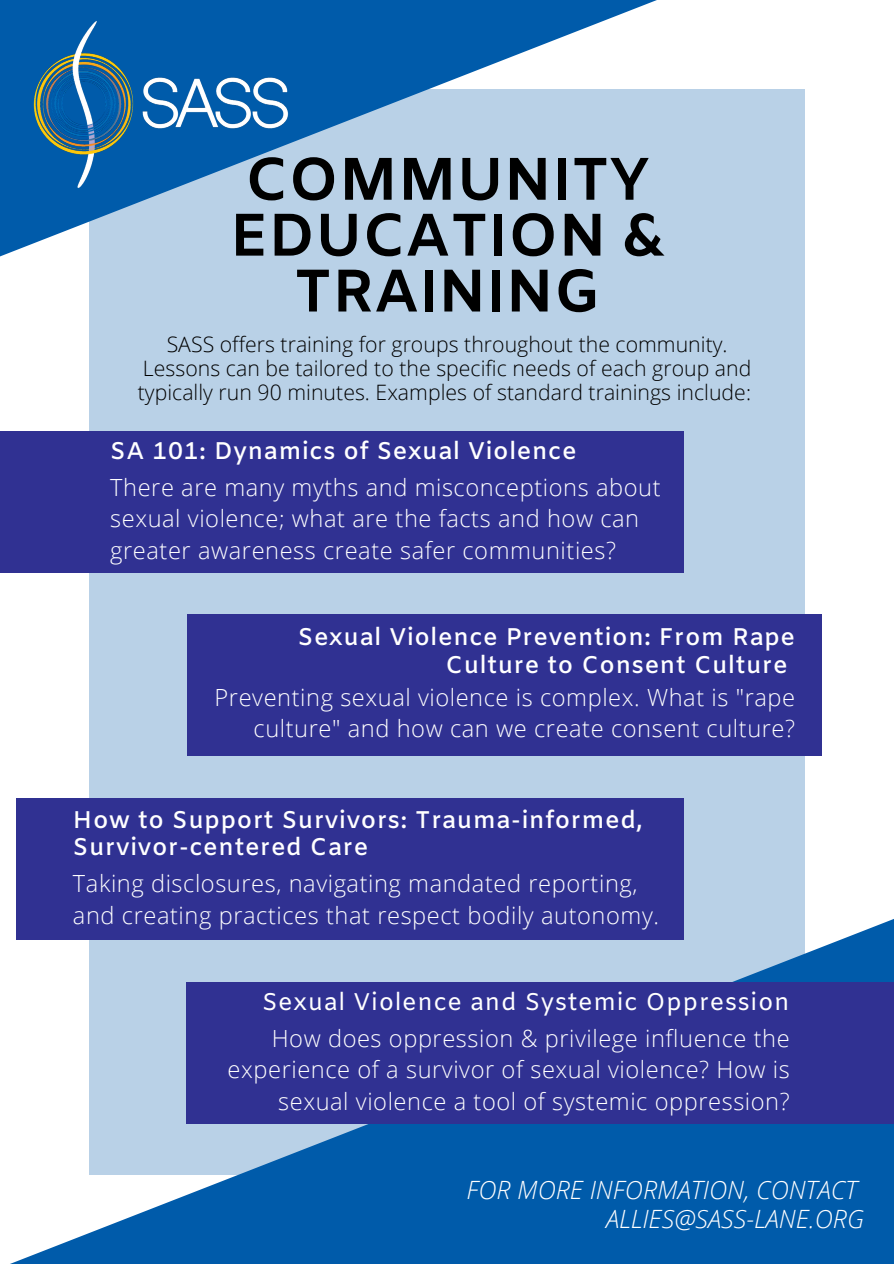
<style>
.page{position:relative;width:894px;height:1264px;background:#fff}
.page>*{position:absolute;margin:0;border:0;box-sizing:border-box;transform-origin:0 0}
.t1{font:700 60px/55.8px "Amiko";color:#000;text-align:center}
.t2{font:italic 300 25.2px/28.7px "Open Sans";color:#fff;text-align:right}
.t3{font:600 24.15px/27.3px "Amiko";letter-spacing:.03em;color:#fff}
.t4{font:24.15px "Amiko";letter-spacing:.03em;color:#fff}
.t5{font:300 23.7px/31.3px "Open Sans";letter-spacing:.025em;color:#fff}
.t6{font:300 21.15px/24.2px "Open Sans";letter-spacing:.005em;color:#000;text-align:center}
</style>
<div class="page">
<svg style="left:0;top:0;width:656px;height:256px;fill:#005baa"></svg>
<div style="left:89px;top:89px;width:715px;height:1086px;background:#b9d1e7"></div>
<svg style="left:12px;top:918px;width:881px;height:345px;fill:#005baa"></svg>
<img style="left:0;top:0;width:321px;height:221px">
<div style="left:0;top:431px;width:683px;height:141px;background:#303192"></div>
<div style="left:187px;top:614px;width:634px;height:142px;background:#303192"></div>
<div style="left:16px;top:798px;width:667px;height:141px;background:#303192"></div>
<div style="left:187px;top:982px;width:706px;height:141px;background:#303192"></div>
<h1 class="t1" style="left:230px;top:156px;width:436px">COMMUNITY<br>EDUCATION &amp;<br>TRAINING</h1>
<p class="t6" style="left:138px;top:331px;width:615px">SASS offers training for groups throughout the community.<br>Lessons can be tailored to the specific needs of each group and typically run 90 minutes. Examples of standard trainings include:</p>
<p class="t3" style="left:110px;top:439px;width:467px">SA 101: Dynamics of Sexual Violence</p>
<p class="t5" style="left:110px;top:471px;width:551px">There are many myths and misconceptions about sexual violence; what are the facts and how can greater awareness create safer communities?</p>
<p class="t3" style="left:445px;top:625px;width:351px;text-indent:-148px">Sexual Violence Prevention: From Rape<br>Culture to Consent Culture</p>
<p class="t5" style="left:214px;top:680px;width:582px;text-align:right">Preventing sexual violence is complex. What is "rape culture" and how can we create consent culture?</p>
<p class="t3" style="left:73px;top:808px;width:571px">How to Support Survivors: Trauma-informed,<br>Survivor-centered Care</p>
<p class="t5" style="left:73px;top:867px;width:587px">Taking disclosures, navigating mandated reporting, and creating practices that respect bodily autonomy.</p>
<p class="t4" style="left:262px;top:987px;width:529px">Sexual Violence and Systemic Oppression</p>
<p class="t5" style="left:227px;top:1022px;width:563px;text-align:right">How does oppression &amp; privilege influence the experience of a survivor of sexual violence? How is sexual violence a tool of systemic oppression?</p>
<p class="t2" style="left:466px;top:1174px;width:399px">FOR MORE INFORMATION, CONTACT<br>ALLIES@SASS-LANE.ORG</p>
</div>
